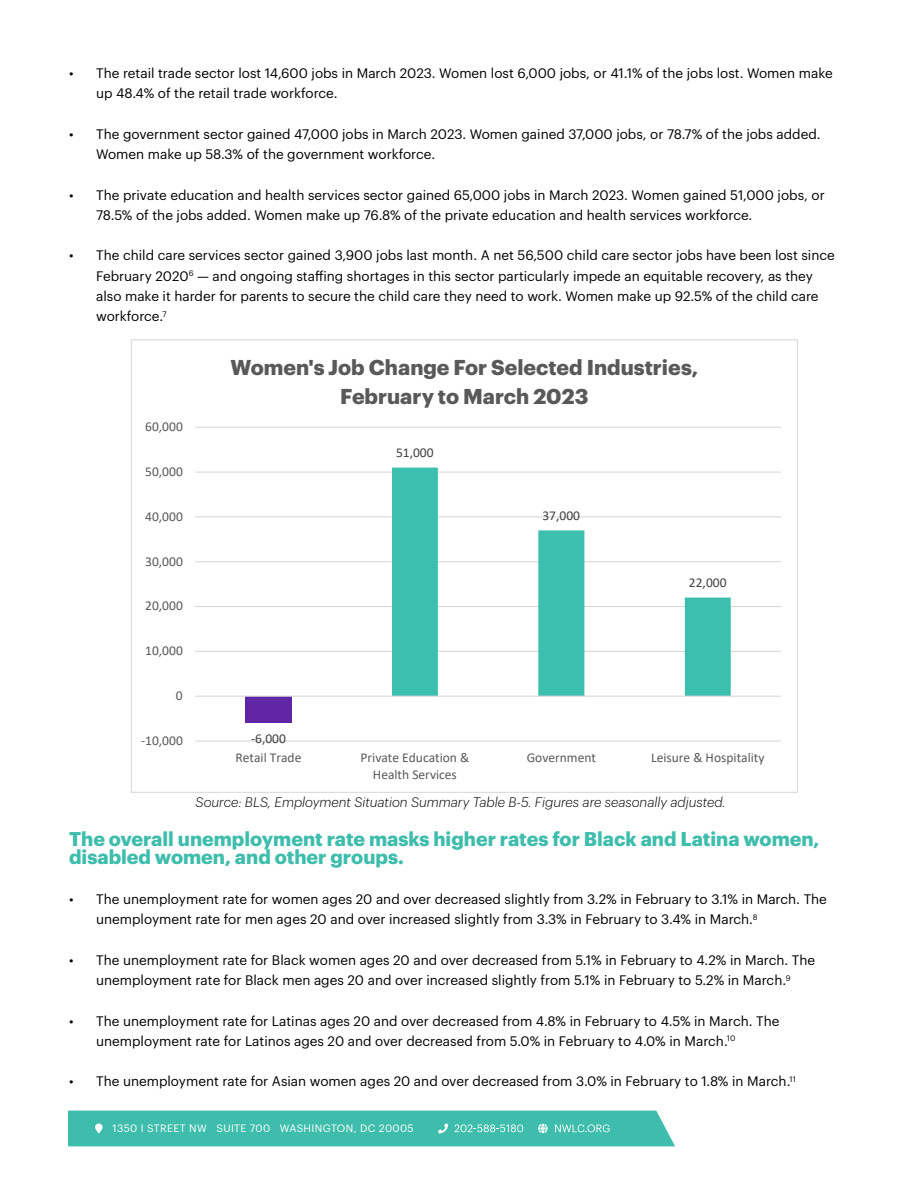
<style>
.page{position:relative;width:918px;height:1188px;background:#fff}
.page>*{position:absolute;margin:0;border:0;box-sizing:border-box;transform-origin:0 0}
.t1{font:700 21px/28.7px "Graphik";color:#595959;text-align:center}
.t2{font:700 19.5px/18px "Graphik";color:#3ebdad}
.t3{font:13.5px/20.2px "Graphik";color:#000}
.t4{font:13.5px/16.5px "Calibri";color:#595959;text-align:center}
.t5{font:italic 300 13.5px "Graphik";color:#000}
.t6{font:13.5px "Calibri";color:#404040}
.t7{font:10.5px "Graphik";letter-spacing:.035em;color:#fff}
</style>
<div class="page">
<div style="left:68px;top:1111px;width:607px;height:35px;background:#3ebdad"></div>
<hr style="left:195px;top:740px;width:586px;height:2px;background:#d9d9d9">
<hr style="left:195px;top:651px;width:586px;height:1px;background:#d9d9d9">
<hr style="left:195px;top:606px;width:586px;height:1px;background:#d9d9d9">
<hr style="left:195px;top:561px;width:586px;height:1px;background:#d9d9d9">
<hr style="left:195px;top:516px;width:586px;height:1px;background:#d9d9d9">
<hr style="left:195px;top:472px;width:586px;height:1px;background:#d9d9d9">
<hr style="left:195px;top:427px;width:586px;height:1px;background:#d9d9d9">
<div style="left:245px;top:696px;width:47px;height:27px;background:#6026a6"></div>
<svg style="left:392px;top:468px;width:339px;height:228px"></svg>
<hr style="left:195px;top:696px;width:586px;height:1px;background:#d9d9d9">
<p class="t3" style="left:96px;top:62px;width:738px;text-indent:-27px">• The retail trade sector lost 14,600 jobs in March 2023. Women lost 6,000 jobs, or 41.1% of the jobs lost. Women make up 48.4% of the retail trade workforce.</p>
<p class="t3" style="left:96px;top:123px;width:726px;text-indent:-27px">• The government sector gained 47,000 jobs in March 2023. Women gained 37,000 jobs, or 78.7% of the jobs added.<br>Women make up 58.3% of the government workforce.</p>
<p class="t3" style="left:96px;top:184px;width:730px;text-indent:-27px">• The private education and health services sector gained 65,000 jobs in March 2023. Women gained 51,000 jobs, or<br>78.5% of the jobs added. Women make up 76.8% of the private education and health services workforce.</p>
<p class="t3" style="left:96px;top:244px;width:740px;text-indent:-27px">• The child care services sector gained 3,900 jobs last month. A net 56,500 child care sector jobs have been lost since February 2020<sup>6</sup> — and ongoing staffing shortages in this sector particularly impede an equitable recovery, as they also make it harder for parents to secure the child care they need to work. Women make up 92.5% of the child care workforce.<sup>7</sup></p>
<p class="t4" style="left:145px;top:418px;width:39px">60,000</p>
<p class="t4" style="left:145px;top:463px;width:39px">50,000</p>
<p class="t4" style="left:145px;top:508px;width:39px">40,000</p>
<p class="t4" style="left:145px;top:552px;width:39px">30,000</p>
<p class="t4" style="left:145px;top:597px;width:39px">20,000</p>
<p class="t4" style="left:145px;top:642px;width:39px">10,000</p>
<p class="t4" style="left:176px;top:687px;width:8px">0</p>
<p class="t4" style="left:141px;top:732px;width:43px">-10,000</p>
<h1 class="t1" style="left:231px;top:351px;width:469px">Women's Job Change For Selected Industries,<br>February to March 2023</h1>
<p class="t6" style="left:251px;top:729px;width:36px">-6,000</p>
<p class="t6" style="left:396px;top:443px;width:39px">51,000</p>
<p class="t6" style="left:542px;top:506px;width:39px">37,000</p>
<p class="t6" style="left:689px;top:573px;width:39px">22,000</p>
<p class="t4" style="left:236px;top:749px;width:67px">Retail Trade</p>
<p class="t4" style="left:361px;top:749px;width:110px">Private Education &amp;<br>Health Services</p>
<p class="t4" style="left:527px;top:749px;width:71px">Government</p>
<p class="t4" style="left:651px;top:749px;width:115px">Leisure &amp; Hospitality</p>
<p class="t5" style="left:196px;top:793px;width:532px">Source: BLS, Employment Situation Summary Table B-5. Figures are seasonally adjusted.</p>
<h2 class="t2" style="left:69px;top:828px;width:752px">The overall unemployment rate masks higher rates for Black and Latina women, disabled women, and other groups.</h2>
<p class="t3" style="left:96px;top:888px;width:732px;text-indent:-27px">• The unemployment rate for women ages 20 and over decreased slightly from 3.2% in February to 3.1% in March. The unemployment rate for men ages 20 and over increased slightly from 3.3% in February to 3.4% in March.<sup>8</sup></p>
<p class="t3" style="left:69px;top:949px;width:748px;text-align:center">• The unemployment rate for Black women ages 20 and over decreased from 5.1% in February to 4.2% in March. The unemployment rate for Black men ages 20 and over increased slightly from 5.1% in February to 5.2% in March.<sup>9</sup></p>
<p class="t3" style="left:96px;top:1009px;width:685px;text-indent:-27px">• The unemployment rate for Latinas ages 20 and over decreased from 4.8% in February to 4.5% in March. The unemployment rate for Latinos ages 20 and over decreased from 5.0% in February to 4.0% in March.<sup>10</sup></p>
<p class="t3" style="left:69px;top:1070px;width:728px">• The unemployment rate for Asian women ages 20 and over decreased from 3.0% in February to 1.8% in March.<sup>11</sup></p>
<p class="t7" style="left:113px;top:1120px;width:303px">1350 I STREET NW SUITE 700 WASHINGTON, DC 20005</p>
</div>
